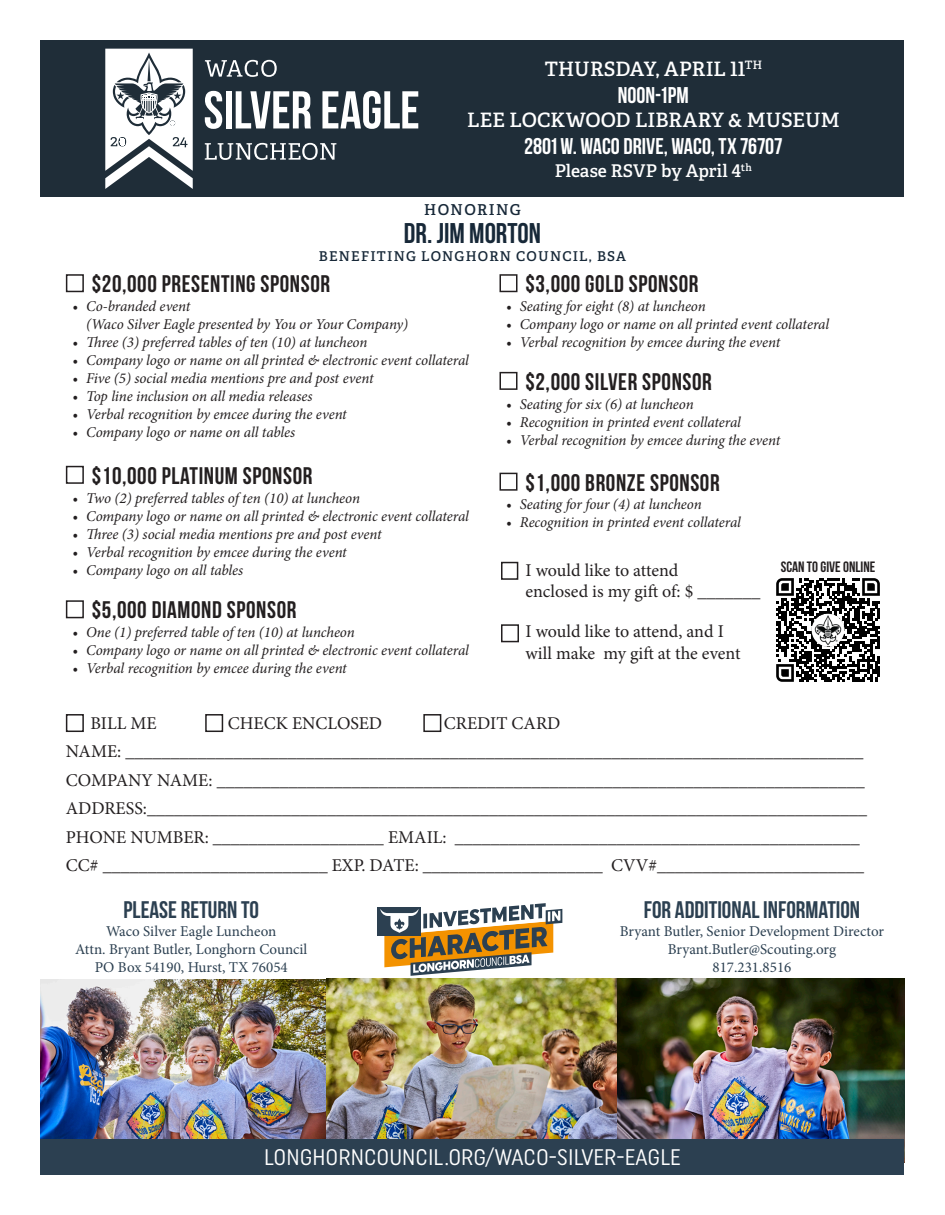
<style>
.page{position:relative;width:945px;height:1215px;background:#fff}
.page>*{position:absolute;margin:0;border:0;box-sizing:border-box;transform-origin:0 0}
.t1{font:700 28.5px "Bebas Neue";color:#172838}
.t2{font:700 24px "Bebas Neue";letter-spacing:.025em;color:#231f20}
.t3{font:24px "Bebas Neue";color:#2c4051}
.t4{font:700 22.8px "Bebas Neue";color:#fff}
.t5{font:condensed 22.5px "Uniform";color:#fff}
.t6{font:600 19.8px "Adelle";letter-spacing:.005em;color:#fff}
.t7{font:18px/28.5px "Minion Pro";color:#231f20}
.t8{font:600 17.55px "Adelle";color:#fff}
.t9{font:italic 15px/18px "Minion Pro";letter-spacing:-.01em;color:#231f20}
.t10{font:15px "Minion Pro";color:#2c4051}
.t11{font:700 15px "Bebas Neue";color:#231f20}
.t12{font:600 15px "Adelle";letter-spacing:.09em;color:#172838}
.t13{font:600 13.5px "Adelle";letter-spacing:.09em;color:#172838}
</style>
<div class="page">
<img style="left:332px;top:979px;width:572px;height:160px">
<img style="left:40px;top:979px;width:292px;height:160px">
<div style="left:40px;top:40px;width:864px;height:157px;background:#1f2d38"></div>
<div style="left:378px;top:907px;width:43px;height:28px;background:#2c4051"></div>
<svg style="left:380px;top:903px;width:182px;height:73px"></svg>
<svg style="left:205px;top:143px;width:131px;height:17px"></svg>
<svg style="left:205px;top:60px;width:72px;height:17px"></svg>
<svg style="left:105px;top:49px;width:88px;height:140px"></svg>
<svg style="left:205px;top:91px;width:17px;height:38px"></svg>
<div style="left:226px;top:91px;width:5px;height:37px;background:#fff"></div>
<svg style="left:236px;top:91px;width:75px;height:37px"></svg>
<svg style="left:322px;top:91px;width:96px;height:38px"></svg>
<div style="left:66px;top:274px;width:18px;height:18px;border:2px solid #231f20"></div>
<div style="left:500px;top:473px;width:18px;height:18px;border:2px solid #231f20"></div>
<div style="left:501px;top:562px;width:17px;height:18px;border:2px solid #231f20"></div>
<div style="left:501px;top:624px;width:18px;height:18px;border:2px solid #231f20"></div>
<div style="left:500px;top:274px;width:18px;height:18px;border:2px solid #231f20"></div>
<div style="left:500px;top:372px;width:18px;height:18px;border:2px solid #231f20"></div>
<div style="left:66px;top:466px;width:18px;height:18px;border:2px solid #231f20"></div>
<div style="left:66px;top:600px;width:18px;height:18px;border:2px solid #231f20"></div>
<div style="left:66px;top:714px;width:18px;height:18px;border:2px solid #231f20"></div>
<div style="left:205px;top:714px;width:18px;height:18px;border:2px solid #231f20"></div>
<div style="left:423px;top:714px;width:18px;height:18px;border:2px solid #231f20"></div>
<div style="left:40px;top:1139px;width:864px;height:35px;background:#2c4051"></div>
<svg style="left:776px;top:578px;width:104px;height:104px"></svg>
<img style="left:812px;top:614px;width:32px;height:32px">
<p class="t6" style="left:545px;top:56px;width:219px">THURSDAY, APRIL 11<sup>TH</sup></p>
<p class="t4" style="left:618px;top:83px;width:72px">NOON-1PM</p>
<p class="t6" style="left:467px;top:107px;width:374px">LEE LOCKWOOD LIBRARY &amp; MUSEUM</p>
<p class="t4" style="left:525px;top:134px;width:259px">2801 W. WACO DRIVE, WACO, TX 76707</p>
<p class="t8" style="left:555px;top:160px;width:198px">Please RSVP by April 4<sup>th</sup></p>
<p class="t12" style="left:424px;top:200px;width:98px">HONORING</p>
<p class="t1" style="left:404px;top:218px;width:139px">DR. JIM MORTON</p>
<p class="t13" style="left:319px;top:248px;width:309px">BENEFITING LONGHORN COUNCIL, BSA</p>
<p class="t9" style="left:86px;top:297px;width:324px;text-indent:-14px">• Co-branded event<br>(Waco Silver Eagle presented by You or Your Company)</p>
<p class="t9" style="left:73px;top:333px;width:296px">• Three (3) preferred tables of ten (10) at luncheon</p>
<p class="t9" style="left:73px;top:351px;width:398px">• Company logo or name on all printed &amp; electronic event collateral</p>
<p class="t9" style="left:73px;top:369px;width:303px">• Five (5) social media mentions pre and post event</p>
<p class="t9" style="left:73px;top:387px;width:241px">• Top line inclusion on all media releases</p>
<p class="t9" style="left:73px;top:405px;width:276px">• Verbal recognition by emcee during the event</p>
<p class="t9" style="left:73px;top:423px;width:224px">• Company logo or name on all tables</p>
<p class="t2" style="left:525px;top:271px;width:175px">$3,000 GOLD SPONSOR</p>
<p class="t2" style="left:92px;top:271px;width:240px">$20,000 PRESENTING SPONSOR</p>
<p class="t9" style="left:506px;top:297px;width:201px">• Seating for eight (8) at luncheon</p>
<p class="t9" style="left:506px;top:315px;width:324px">• Company logo or name on all printed event collateral</p>
<p class="t9" style="left:506px;top:333px;width:276px">• Verbal recognition by emcee during the event</p>
<p class="t2" style="left:525px;top:368px;width:188px">$2,000 SILVER SPONSOR</p>
<p class="t9" style="left:506px;top:395px;width:189px">• Seating for six (6) at luncheon</p>
<p class="t9" style="left:506px;top:413px;width:236px">• Recognition in printed event collateral</p>
<p class="t9" style="left:506px;top:431px;width:276px">• Verbal recognition by emcee during the event</p>
<p class="t2" style="left:92px;top:462px;width:222px">$10,000 PLATINUM SPONSOR</p>
<p class="t9" style="left:73px;top:489px;width:289px">• Two (2) preferred tables of ten (10) at luncheon</p>
<p class="t9" style="left:73px;top:507px;width:398px">• Company logo or name on all printed &amp; electronic event collateral</p>
<p class="t9" style="left:73px;top:525px;width:311px">• Three (3) social media mentions pre and post event</p>
<p class="t9" style="left:73px;top:543px;width:276px">• Verbal recognition by emcee during the event</p>
<p class="t9" style="left:73px;top:561px;width:172px">• Company logo on all tables</p>
<p class="t2" style="left:92px;top:597px;width:206px">$5,000 DIAMOND SPONSOR</p>
<p class="t9" style="left:73px;top:623px;width:284px">• One (1) preferred table of ten (10) at luncheon</p>
<p class="t9" style="left:73px;top:641px;width:398px">• Company logo or name on all printed &amp; electronic event collateral</p>
<p class="t9" style="left:73px;top:659px;width:276px">• Verbal recognition by emcee during the event</p>
<p class="t2" style="left:525px;top:469px;width:196px">$1,000 BRONZE SPONSOR</p>
<p class="t9" style="left:506px;top:496px;width:197px">• Seating for four (4) at luncheon</p>
<p class="t9" style="left:506px;top:514px;width:236px">• Recognition in printed event collateral</p>
<p class="t7" style="left:526px;top:556px;width:154px">I would like to attend</p>
<p class="t7" style="left:526px;top:577px;width:236px">enclosed is my gift of: $ _______</p>
<p class="t7" style="left:526px;top:617px;width:200px">I would like to attend, and I</p>
<p class="t7" style="left:526px;top:639px;width:217px">will make my gift at the event</p>
<p class="t11" style="left:781px;top:559px;width:96px">SCAN TO GIVE ONLINE</p>
<p class="t7" style="left:66px;top:709px;width:803px;text-indent:378px">CREDIT CARD<br>NAME: __________________________________________________________________________________ COMPANY NAME: ________________________________________________________________________ ADDRESS:________________________________________________________________________________ PHONE NUMBER: ___________________ EMAIL: _____________________________________________ CC# _________________________ EXP. DATE: ____________________ CVV#_______________________</p>
<p class="t7" style="left:90px;top:709px;width:68px">BILL ME</p>
<p class="t7" style="left:228px;top:709px;width:156px">CHECK ENCLOSED</p>
<p class="t3" style="left:124px;top:897px;width:137px">PLEASE RETURN TO</p>
<p class="t10" style="left:106px;top:922px;width:172px">Waco Silver Eagle Luncheon</p>
<p class="t10" style="left:75px;top:940px;width:234px">Attn. Bryant Butler, Longhorn Council</p>
<p class="t10" style="left:95px;top:958px;width:194px">PO Box 54190, Hurst, TX 76054</p>
<p class="t3" style="left:644px;top:897px;width:218px">FOR ADDITIONAL INFORMATION</p>
<p class="t10" style="left:620px;top:922px;width:266px">Bryant Butler, Senior Development Director</p>
<p class="t10" style="left:668px;top:940px;width:170px">Bryant.Butler@Scouting.org</p>
<p class="t10" style="left:713px;top:958px;width:80px">817.231.8516</p>
<p class="t5" style="left:264px;top:1144px;width:418px">LONGHORNCOUNCIL.ORG/WACO-SILVER-EAGLE</p>
</div>
